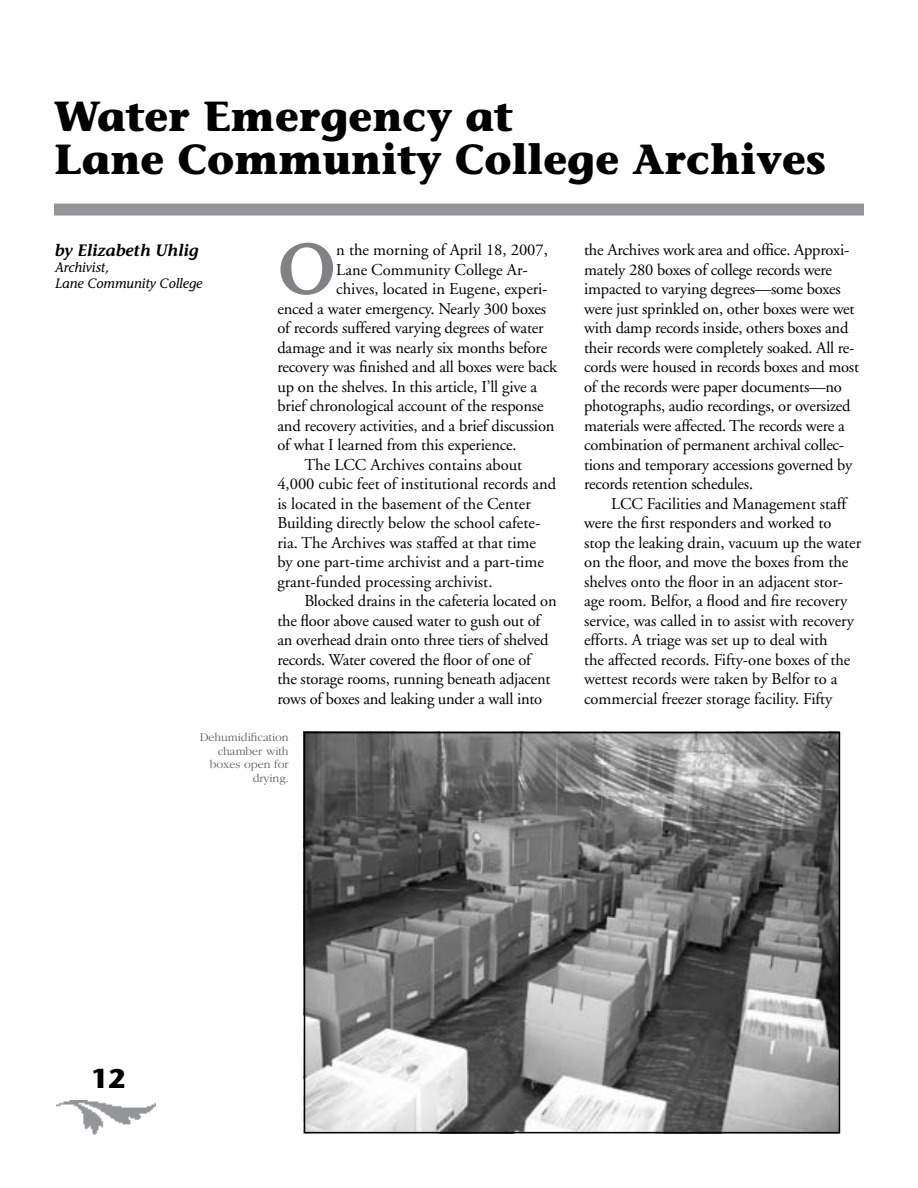
<style>
.page{position:relative;width:918px;height:1188px;background:#fff}
.page>*{position:absolute;margin:0;border:0;box-sizing:border-box;transform-origin:0 0}
.t1{font:600 72.15px "Stone Informal";color:#808285}
.t2{font:700 42px/42.8px "Stone Informal";color:#000}
.t3{font:700 27px "Stone Sans";color:#000}
.t4{font:16.5px/19.5px "Adobe Garamond";letter-spacing:-.01em;color:#000}
.t5{font:italic 600 16.5px "Stone Informal";color:#000}
.t6{font:italic 13.5px/16.2px "Stone Informal";color:#000}
.t7{font:300 12px/13.5px "Garamond";color:#58595b;text-align:right}
</style>
<div class="page">
<img style="left:57px;top:1100px;width:99px;height:35px">
<div style="left:54px;top:204px;width:810px;height:12px;background:#939598"></div>
<img style="left:307px;top:735px;width:530px;height:395px">
<div style="left:304px;top:732px;width:536px;height:401px;border:2px solid #000"></div>
<h2 class="t2" style="left:54px;top:95px;width:774px">Water Emergency at<br>Lane Community College Archives</h2>
<p class="t5" style="left:55px;top:240px;width:145px">by Elizabeth Uhlig</p>
<p class="t6" style="left:55px;top:259px;width:149px">Archivist,<br>Lane Community College</p>
<h1 class="t1" style="left:277px;top:226px;width:60px">O</h1>
<p class="t4" style="left:336px;top:241px;width:213px">n the morning of April 18, 2007,</p>
<p class="t4" style="left:336px;top:260px;width:193px">Lane Community College Ar-</p>
<p class="t4" style="left:336px;top:280px;width:213px">chives, located in Eugene, experi-</p>
<p class="t4" style="left:277px;top:299px;width:270px">enced a water emergency. Nearly 300 boxes</p>
<p class="t4" style="left:277px;top:319px;width:268px">of records suffered varying degrees of water</p>
<p class="t4" style="left:277px;top:338px;width:271px">damage and it was nearly six months before</p>
<p class="t4" style="left:277px;top:358px;width:281px">recovery was finished and all boxes were back</p>
<p class="t4" style="left:277px;top:377px;width:261px">up on the shelves. In this article, I’ll give a</p>
<p class="t4" style="left:277px;top:397px;width:268px">brief chronological account of the response</p>
<p class="t4" style="left:277px;top:416px;width:279px">and recovery activities, and a brief discussion</p>
<p class="t4" style="left:277px;top:436px;width:241px">of what I learned from this experience.</p>
<p class="t4" style="left:304px;top:455px;width:219px">The LCC Archives contains about</p>
<p class="t4" style="left:277px;top:475px;width:280px">4,000 cubic feet of institutional records and</p>
<p class="t4" style="left:277px;top:494px;width:255px">is located in the basement of the Center</p>
<p class="t4" style="left:277px;top:514px;width:264px">Building directly below the school cafete-</p>
<p class="t4" style="left:277px;top:533px;width:260px">ria. The Archives was staffed at that time</p>
<p class="t4" style="left:277px;top:553px;width:268px">by one part-time archivist and a part-time</p>
<p class="t4" style="left:277px;top:572px;width:217px">grant-funded processing archivist.</p>
<p class="t4" style="left:304px;top:592px;width:254px">Blocked drains in the cafeteria located on</p>
<p class="t4" style="left:277px;top:611px;width:264px">the floor above caused water to gush out of</p>
<p class="t4" style="left:277px;top:631px;width:273px">an overhead drain onto three tiers of shelved</p>
<p class="t4" style="left:277px;top:650px;width:255px">records. Water covered the floor of one of</p>
<p class="t4" style="left:277px;top:670px;width:275px">the storage rooms, running beneath adjacent</p>
<p class="t4" style="left:277px;top:689px;width:266px">rows of boxes and leaking under a wall into</p>
<p class="t7" style="left:200px;top:731px;width:91px">Dehumidification chamber with boxes open for drying.</p>
<p class="t4" style="left:584px;top:241px;width:276px">the Archives work area and office. Approxi&shy;mately 280 boxes of college records were impacted to varying degrees—some boxes were just sprinkled on, other boxes were wet with damp records inside, others boxes and their records were completely soaked. All re&shy;cords were housed in records boxes and most of the records were paper documents—no photographs, audio recordings, or oversized materials were affected. The records were a combination of permanent archival collec&shy;tions and temporary accessions governed by records retention schedules.</p>
<p class="t4" style="left:584px;top:494px;width:279px;text-indent:27px">LCC Facilities and Management staff were the first responders and worked to stop the leaking drain, vacuum up the water on the floor, and move the boxes from the shelves onto the floor in an adjacent stor&shy;age room. Belfor, a flood and fire recovery service, was called in to assist with recovery efforts. A triage was set up to deal with<br>the affected records. Fifty-one boxes of the wettest records were taken by Belfor to a commercial freezer storage facility. Fifty</p>
<h3 class="t3" style="left:91px;top:1062px;width:36px">12</h3>
</div>
